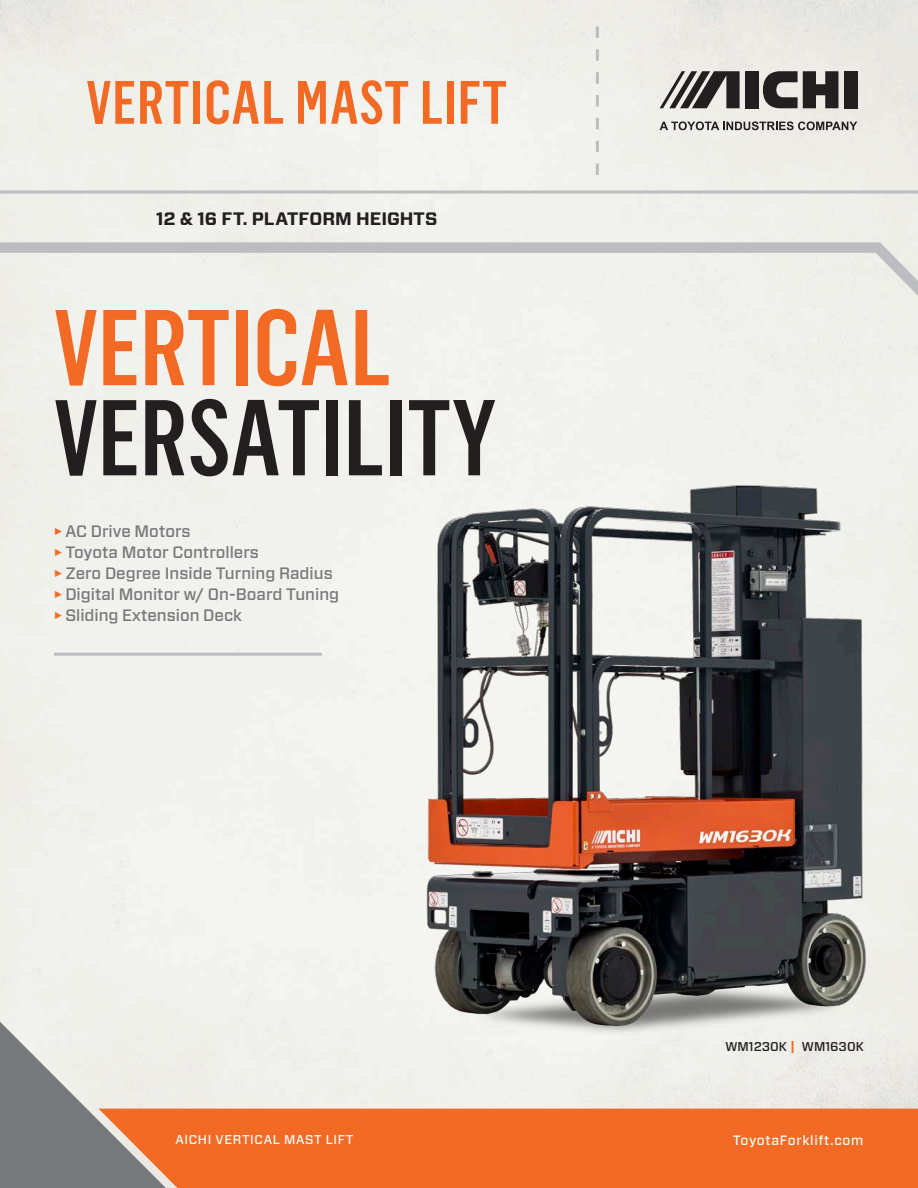
<style>
.page{position:relative;width:918px;height:1188px;background:#fff}
.page>*{position:absolute;margin:0;border:0;box-sizing:border-box;transform-origin:0 0}
.t1{font:500 105.45px "Flama Condensed";color:#231f20}
.t2{font:500 105.45px "Flama Condensed";color:#f36a24}
.t3{font:500 60px "Flama Condensed";letter-spacing:.015em;color:#f36a24}
.t4{font:700 18px "Forza";color:#231f20}
.t5{font:500 16.5px "Forza";color:#76787b}
.body_copy{font:500 13.5px "Forza";letter-spacing:.05em;color:#fbfaf5}
.body_copy-2{font:500 12.75px "Forza";letter-spacing:.05em;color:#fbfaf5}
.t6{font:500 12.75px "Forza";color:#231f20}
.s1{font-family:"Flama Condensed";font-size:21px;color:#f36a24}
.s2{font-weight:700;color:#f36a24}
</style>
<div class="page">
<div style="left:0;top:0;width:918px;height:1109px;background:#f1f1ed"></div>
<div style="left:166px;top:1109px;width:752px;height:79px;background:#f36a24"></div>
<svg style="left:0;top:1022px;width:166px;height:166px"></svg>
<svg style="left:596px;top:27px;width:3px;height:148px"></svg>
<svg style="left:0;top:237px;width:918px;height:102px"></svg>
<svg style="left:0;top:190px;width:918px;height:4px"></svg>
<div style="left:745px;top:71px;width:13px;height:37px;background:#231f20"></div>
<div style="left:844px;top:71px;width:13px;height:37px;background:#231f20"></div>
<svg style="left:763px;top:71px;width:75px;height:37px"></svg>
<svg style="left:660px;top:71px;width:80px;height:37px"></svg>
<svg style="left:660px;top:121px;width:197px;height:9px"></svg>
<hr style="left:54px;top:653px;width:268px;height:3px;background:#bcbdc0">
<img style="left:326px;top:478px;width:592px;height:558px">
<p class="t3" style="left:86px;top:65px;width:422px">VERTICAL MAST LIFT</p>
<p class="t4" style="left:156px;top:206px;width:283px">12 &amp; 16 FT. PLATFORM HEIGHTS</p>
<p class="t2" style="left:54px;top:281px;width:339px">VERTICAL</p>
<p class="t1" style="left:54px;top:371px;width:444px">VERSATILITY</p>
<p class="t5" style="left:54px;top:520px;width:138px"><span class="s1">►</span> AC Drive Motors</p>
<p class="t5" style="left:54px;top:541px;width:207px"><span class="s1">►</span> Toyota Motor Controllers</p>
<p class="t5" style="left:54px;top:562px;width:280px"><span class="s1">►</span> Zero Degree Inside Turning Radius</p>
<p class="t5" style="left:54px;top:583px;width:287px"><span class="s1">►</span> Digital Monitor w/ On-Board Tuning</p>
<p class="t5" style="left:54px;top:604px;width:189px"><span class="s1">►</span> Sliding Extension Deck</p>
<p class="body_copy-2" style="left:176px;top:1131px;width:179px">AICHI VERTICAL MAST LIFT</p>
<p class="t6" style="left:725px;top:1038px;width:140px">WM1230K <span class="s2">|</span> WM1630K</p>
<p class="body_copy" style="left:733px;top:1131px;width:132px">ToyotaForklift.com</p>
</div>
